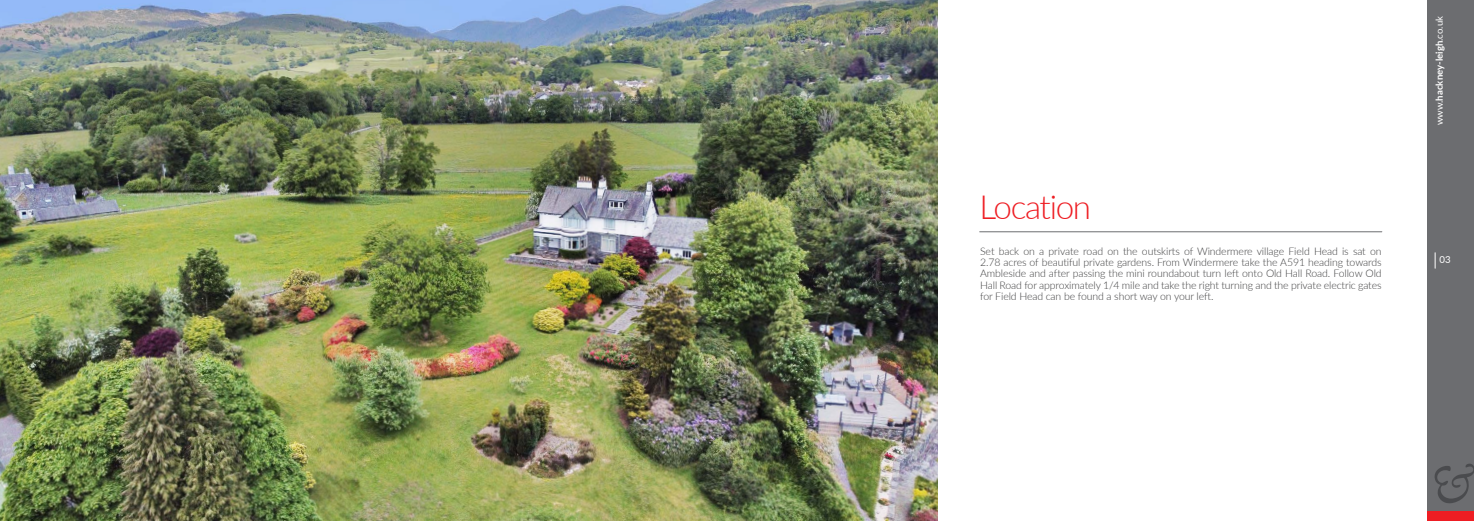
<style>
.page{position:relative;width:1474px;height:521px;background:#fff}
.page>*{position:absolute;margin:0;border:0;box-sizing:border-box;transform-origin:0 0}
.t1{font:300 33.25px "Lato";letter-spacing:-.04em;color:#ee1d23}
.t2{font:300 10.5px/11.4px "Lato";letter-spacing:-.01em;color:#3e3e3f;text-align:justify}
.t3{font:700 9.62px "Lato";color:#fff}
.t4{font:9.62px "Lato";color:#fff}
.s1{font-weight:400}
</style>
<div class="page">
<div style="left:1427px;top:0;width:46px;height:521px;background:#6c6d70"></div>
<div style="left:1427px;top:511px;width:46px;height:10px;background:#ee1d23"></div>
<svg style="left:1434px;top:464px;width:39px;height:39px"></svg>
<svg style="left:1434px;top:253px;width:1px;height:15px"></svg>
<hr style="left:979px;top:231px;width:402px;height:1px;background:#6c6d70">
<img style="left:0;top:0;width:938px;height:521px">
<p class="t1" style="left:979px;top:184px;width:113px">Location</p>
<p class="t2" style="left:980px;top:245px;width:403px">Set back on a private road on the outskirts of Windermere village Field Head is sat on 2.78 acres of beautiful private gardens. From Windermere take the A591 heading towards Ambleside and after passing the mini roundabout turn left onto Old Hall Road. Follow Old Hall Road for approximately 1/4 mile and take the right turning and the private electric gates for Field Head can be found a short way on your left.</p>
<p class="t3" style="left:1431px;top:125px;width:111px;rotate:-90deg"><span class="s1">www.</span>hackney-leigh<span class="s1">.co.uk</span></p>
<p class="t4" style="left:1439px;top:253px;width:13px">03</p>
</div>
